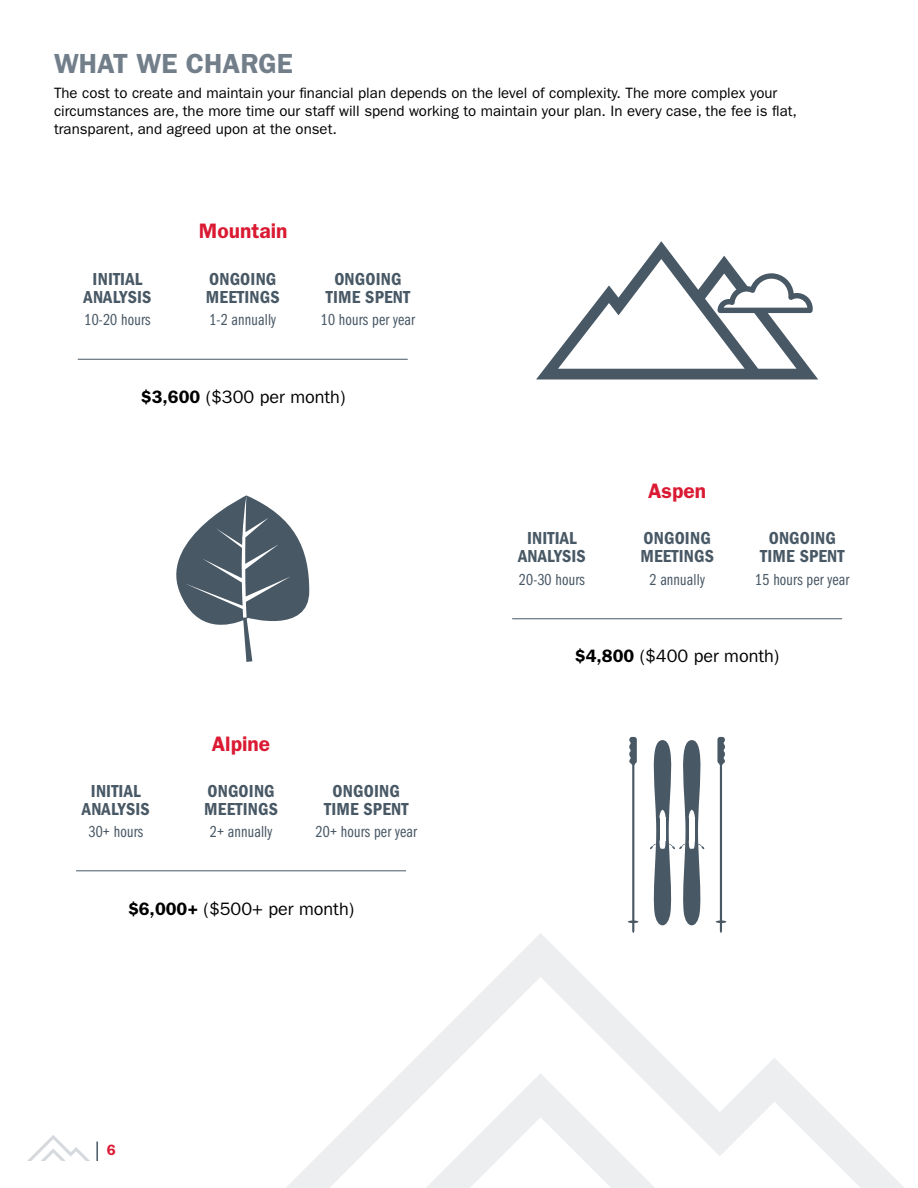
<style>
.page{position:relative;width:918px;height:1188px;background:#fff}
.page>*{position:absolute;margin:0;border:0;box-sizing:border-box;transform-origin:0 0}
.t1{font:600 27.75px "ITC Franklin Gothic Std";color:#727f8b}
.t2{font:600 21px "ITC Franklin Gothic Std";color:#da1a32}
.t3{font:18px/18px "ITC Franklin Gothic Std Dm Cd";letter-spacing:.01em;color:#485865;text-align:center}
.t4{font:18px "ITC Franklin Gothic Std";color:#000}
.t5{font:16.5px "ITC Franklin Gothic Std Bk Cp";letter-spacing:.01em;color:#485865}
.t6{font:15px/18px "ITC Franklin Gothic Std";color:#000}
.t7{font:600 15px "ITC Franklin Gothic Std";color:#da1a32}
.s1{font-weight:600}
</style>
<div class="page">
<svg style="left:96px;top:1142px;width:2px;height:19px"></svg>
<svg style="left:27px;top:1135px;width:63px;height:26px"></svg>
<svg style="left:286px;top:933px;width:618px;height:255px"></svg>
<svg style="left:536px;top:241px;width:282px;height:138px"></svg>
<hr style="left:78px;top:359px;width:330px;height:1px;background:#485865">
<hr style="left:76px;top:870px;width:330px;height:1px;background:#485865">
<hr style="left:512px;top:618px;width:330px;height:1px;background:#485865">
<svg style="left:176px;top:495px;width:133px;height:167px"></svg>
<svg style="left:650px;top:740px;width:55px;height:186px"></svg>
<svg style="left:628px;top:737px;width:11px;height:196px"></svg>
<svg style="left:716px;top:737px;width:10px;height:196px"></svg>
<h1 class="t1" style="left:54px;top:47px;width:241px">WHAT WE CHARGE</h1>
<p class="t6" style="left:54px;top:84px;width:745px">The cost to create and maintain your financial plan depends on the level of complexity. The more complex your circumstances are, the more time our staff will spend working to maintain your plan. In every case, the fee is flat, transparent, and agreed upon at the onset.</p>
<p class="t3" style="left:84px;top:270px;width:69px">INITIAL<br>ANALYSIS</p>
<p class="t5" style="left:85px;top:311px;width:67px">10-20 hours</p>
<h2 class="t2" style="left:199px;top:219px;width:90px">Mountain</h2>
<p class="t3" style="left:206px;top:270px;width:75px;text-align:left">ONGOING<br>MEETINGS</p>
<p class="t5" style="left:209px;top:311px;width:68px">1-2 annually</p>
<p class="t3" style="left:326px;top:270px;width:86px">ONGOING<br>TIME SPENT</p>
<p class="t5" style="left:321px;top:311px;width:96px">10 hours per year</p>
<p class="t4" style="left:141px;top:386px;width:206px"><span class="s1">$3,600</span> ($300 per month)</p>
<p class="t3" style="left:82px;top:782px;width:69px">INITIAL<br>ANALYSIS</p>
<p class="t5" style="left:89px;top:823px;width:56px">30+ hours</p>
<h2 class="t2" style="left:212px;top:732px;width:60px">Alpine</h2>
<p class="t3" style="left:204px;top:782px;width:75px;text-align:left">ONGOING<br>MEETINGS</p>
<p class="t5" style="left:210px;top:823px;width:64px">2+ annually</p>
<p class="t3" style="left:324px;top:782px;width:86px">ONGOING<br>TIME SPENT</p>
<p class="t5" style="left:316px;top:823px;width:103px">20+ hours per year</p>
<p class="t4" style="left:128px;top:899px;width:228px"><span class="s1">$6,000+</span> ($500+ per month)</p>
<p class="t7" style="left:107px;top:1141px;width:10px">6</p>
<p class="t3" style="left:518px;top:529px;width:69px">INITIAL<br>ANALYSIS</p>
<p class="t5" style="left:519px;top:570px;width:67px">20-30 hours</p>
<h2 class="t2" style="left:648px;top:478px;width:59px">Aspen</h2>
<p class="t3" style="left:640px;top:529px;width:75px;text-align:left">ONGOING<br>MEETINGS</p>
<p class="t5" style="left:649px;top:570px;width:57px">2 annually</p>
<p class="t3" style="left:760px;top:529px;width:86px">ONGOING<br>TIME SPENT</p>
<p class="t5" style="left:755px;top:570px;width:96px">15 hours per year</p>
<p class="t4" style="left:575px;top:645px;width:206px"><span class="s1">$4,800</span> ($400 per month)</p>
</div>
